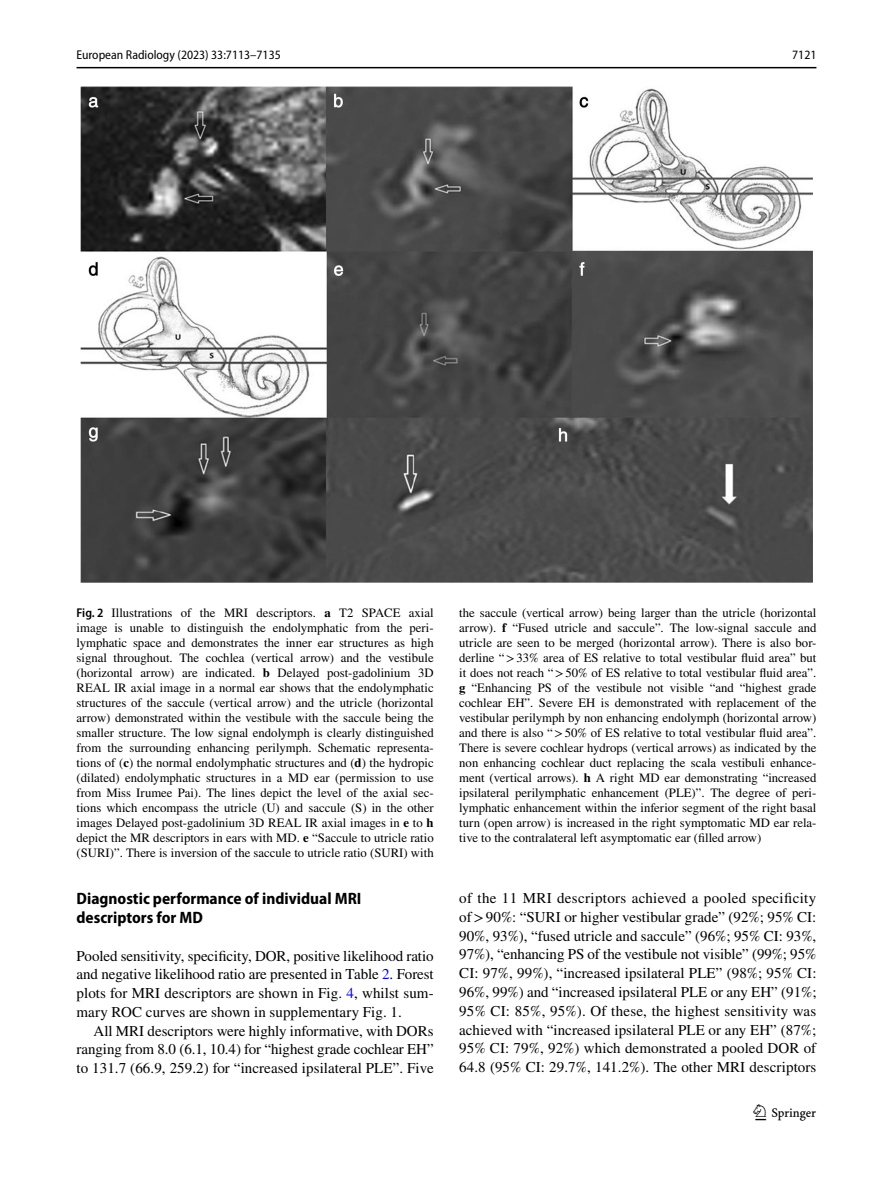
<style>
.page{position:relative;width:893px;height:1187px;background:#fff}
.page>*{position:absolute;margin:0;border:0;box-sizing:border-box;transform-origin:0 0}
.t1{font:22.5px "Springnew Regular 3";color:#000}
.t2{font:700 semi-condensed 16.5px/18.8px "Myriad Pro";color:#000}
.t3{font:15px/18.8px "STIX";letter-spacing:.005em;color:#000;text-align:justify}
.t4{font:12.75px/15px "STIX";color:#000;text-align:justify}
.t5{font:semi-condensed 12.75px "Myriad Pro";color:#000}
.s1{font-family:"Myriad Pro";font-weight:600;font-stretch:semi-condensed}
.s2{font-weight:700}
.s3{color:#00f}
</style>
<div class="page">
<hr style="left:77px;top:67px;width:739px;height:1px;background:#000">
<img style="left:81px;top:87px;width:731px;height:495px">
<p class="t5" style="left:77px;top:48px;width:206px">European Radiology (2023) 33:7113–7135</p>
<p class="t5" style="left:792px;top:48px;width:26px">7121</p>
<p class="t4" style="left:77px;top:606px;width:359px"><span class="s1">Fig. 2</span> Illustrations of the MRI descriptors. <span class="s2">a</span> T2 SPACE axial image is unable to distinguish the endolymphatic from the peri&shy;lymphatic space and demonstrates the inner ear structures as high signal throughout. The cochlea (vertical arrow) and the vestibule (horizontal arrow) are indicated. <span class="s2">b</span> Delayed post-gadolinium 3D REAL IR axial image in a normal ear shows that the endolymphatic structures of the saccule (vertical arrow) and the utricle (horizontal arrow) demonstrated within the vestibule with the saccule being the smaller structure. The low signal endolymph is clearly distinguished from the surrounding enhancing perilymph. Schematic representa&shy;tions of (<span class="s2">c</span>) the normal endolymphatic structures and (<span class="s2">d</span>) the hydropic (dilated) endolymphatic structures in a MD ear (permission to use from Miss Irumee Pai). The lines depict the level of the axial sec&shy;tions which encompass the utricle (U) and saccule (S) in the other images Delayed post-gadolinium 3D REAL IR axial images in <span class="s2">e</span> to <span class="s2">h </span>depict the MR descriptors in ears with MD. <span class="s2">e</span> “Saccule to utricle ratio (SURI)”. There is inversion of the saccule to utricle ratio (SURI) with</p>
<p class="t4" style="left:459px;top:606px;width:359px">the saccule (vertical arrow) being larger than the utricle (horizontal arrow). <span class="s2">f</span> “Fused utricle and saccule”. The low-signal saccule and utricle are seen to be merged (horizontal arrow). There is also bor&shy;derline “&gt;33% area of ES relative to total vestibular fluid area” but it does not reach “&gt;50% of ES relative to total vestibular fluid area”. <span class="s2">g</span> “Enhancing PS of the vestibule not visible “and “highest grade cochlear EH”. Severe EH is demonstrated with replacement of the vestibular perilymph by non enhancing endolymph (horizontal arrow) and there is also “&gt;50% of ES relative to total vestibular fluid area”.<br>There is severe cochlear hydrops (vertical arrows) as indicated by the non enhancing cochlear duct replacing the scala vestibuli enhance&shy;ment (vertical arrows). <span class="s2">h</span> A right MD ear demonstrating “increased ipsilateral perilymphatic enhancement (PLE)”. The degree of peri&shy;lymphatic enhancement within the inferior segment of the right basal turn (open arrow) is increased in the right symptomatic MD ear rela&shy;tive to the contralateral left asymptomatic ear (filled arrow)</p>
<p class="t2" style="left:77px;top:889px;width:286px">Diagnostic performance of individual MRI descriptors for MD</p>
<p class="t3" style="left:77px;top:947px;width:359px">Pooled sensitivity, specificity, DOR, positive likelihood ratio and negative likelihood ratio are presented in Table <span class="s3">2</span>. Forest plots for MRI descriptors are shown in Fig. <span class="s3">4</span>, whilst sum&shy;mary ROC curves are shown in supplementary Fig. 1.</p>
<p class="t3" style="left:77px;top:1022px;width:359px;text-indent:17px">All MRI descriptors were highly informative, with DORs ranging from 8.0 (6.1, 10.4) for “highest grade cochlear EH” to 131.7 (66.9, 259.2) for “increased ipsilateral PLE”. Five</p>
<p class="t3" style="left:459px;top:889px;width:359px">of the 11 MRI descriptors achieved a pooled specificity of&gt;90%: “SURI or higher vestibular grade” (92%; 95% CI:<br>90%, 93%), “fused utricle and saccule” (96%; 95% CI: 93%, 97%), “enhancing PS of the vestibule not visible” (99%; 95% CI: 97%, 99%), “increased ipsilateral PLE” (98%; 95% CI:<br>96%, 99%) and “increased ipsilateral PLE or any EH” (91%; 95% CI: 85%, 95%). Of these, the highest sensitivity was achieved with “increased ipsilateral PLE or any EH” (87%; 95% CI: 79%, 92%) which demonstrated a pooled DOR of 64.8 (95% CI: 29.7%, 141.2%). The other MRI descriptors</p>
<h1 class="t1" style="left:755px;top:1104px;width:62px">1 3</h1>
</div>
